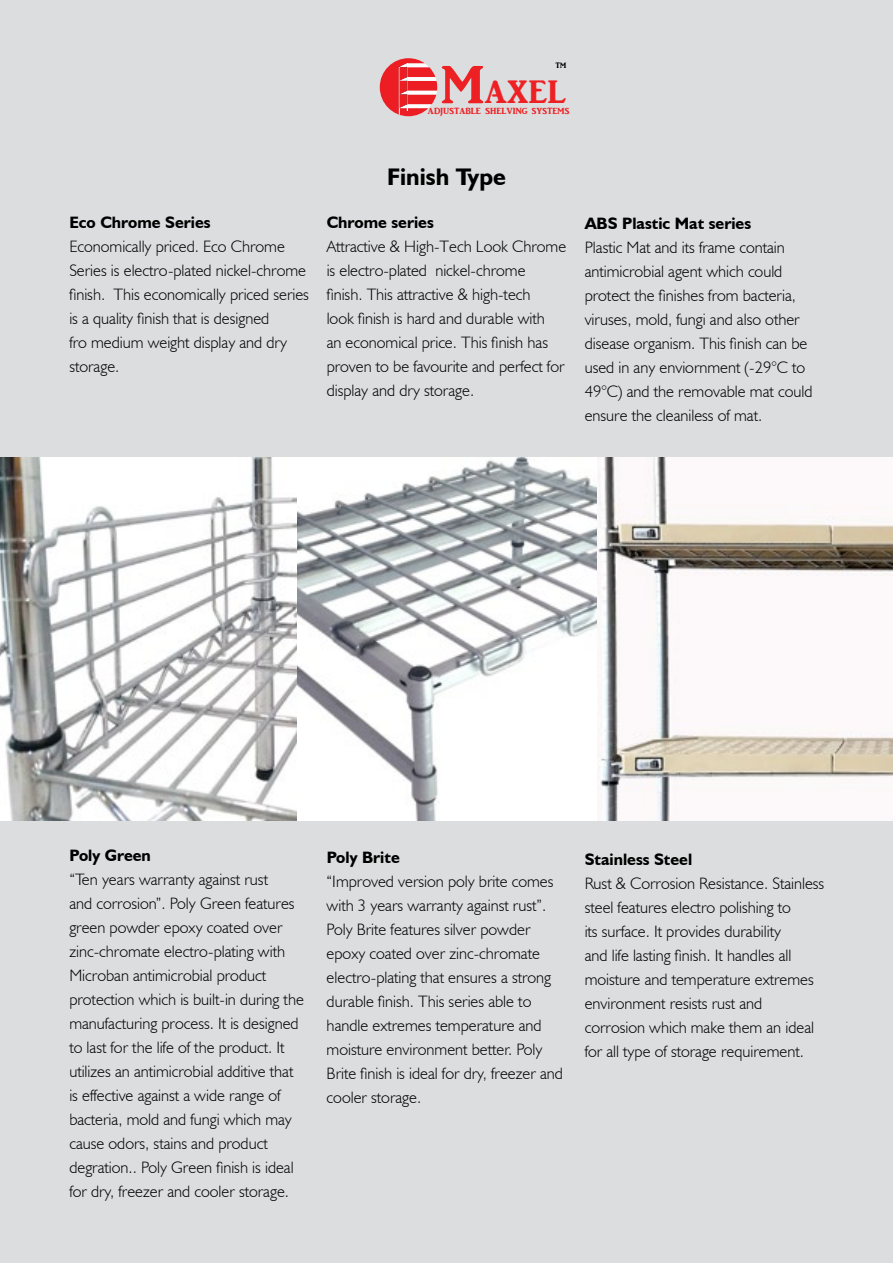
<style>
.page{position:relative;width:893px;height:1263px;background:#fff}
.page>*{position:absolute;margin:0;border:0;box-sizing:border-box;transform-origin:0 0}
.t1{font:41.25px "ARJULIAN";color:#ed2124}
.t2{font:700 24px "Humanist 521 BT";color:#000}
.t3{font:300 16.5px/24px "Humanist 521 BT";color:#000}
.t4{font:700 16.5px "Humanist 521 BT";color:#000}
.t5{font:9.15px "ARJULIAN";color:#ed2124}
.t6{font:7.95px "ARJULIAN";color:#000}
.s1{font-size:55.05px}
</style>
<div class="page">
<div style="left:0;top:1px;width:893px;height:1262px;background:#dcddde"></div>
<img style="left:0;top:458px;width:298px;height:362px">
<svg style="left:380px;top:58px;width:57px;height:58px"></svg>
<img style="left:298px;top:458px;width:595px;height:362px">
<p class="t6" style="left:555px;top:61px;width:12px">TM</p>
<h1 class="t1" style="left:442px;top:67px;width:126px"><span class="s1">M</span>axel</h1>
<p class="t5" style="left:428px;top:106px;width:143px">ADJUSTABLE SHELVING SYSTEMS</p>
<p class="t4" style="left:69px;top:212px;width:143px">Eco Chrome Series</p>
<p class="t3" style="left:69px;top:234px;width:241px">Economically priced. Eco Chrome<br>Series is electro-plated nickel-chrome finish. This economically priced series is a quality finish that is designed<br>fro medium weight display and dry storage.</p>
<h2 class="t2" style="left:387px;top:162px;width:120px">Finish Type</h2>
<p class="t4" style="left:327px;top:212px;width:109px">Chrome series</p>
<p class="t3" style="left:327px;top:234px;width:241px">Attractive &amp; High-Tech Look Chrome is electro-plated nickel-chrome<br>finish. This attractive &amp; high-tech<br>look finish is hard and durable with<br>an economical price. This finish has proven to be favourite and perfect for display and dry storage.</p>
<p class="t4" style="left:585px;top:213px;width:168px">ABS Plastic Mat series</p>
<p class="t3" style="left:585px;top:235px;width:229px">Plastic Mat and its frame contain antimicrobial agent which could protect the finishes from bacteria, viruses, mold, fungi and also other disease organism. This finish can be used in any enviornment (-29°C to 49°C) and the removable mat could ensure the cleaniless of mat.</p>
<p class="t4" style="left:69px;top:845px;width:83px">Poly Green</p>
<p class="t3" style="left:69px;top:867px;width:236px">“Ten years warranty against rust<br>and corrosion”. Poly Green features green powder epoxy coated over zinc-chromate electro-plating with Microban antimicrobial product protection which is built-in during the manufacturing process. It is designed to last for the life of the product. It utilizes an antimicrobial additive that is effective against a wide range of bacteria, mold and fungi which may cause odors, stains and product degration.. Poly Green finish is ideal for dry, freezer and cooler storage.</p>
<p class="t4" style="left:327px;top:847px;width:75px">Poly Brite</p>
<p class="t3" style="left:327px;top:869px;width:238px">“Improved version poly brite comes with 3 years warranty against rust”.<br>Poly Brite features silver powder epoxy coated over zinc-chromate electro-plating that ensures a strong durable finish. This series able to handle extremes temperature and moisture environment better. Poly Brite finish is ideal for dry, freezer and cooler storage.</p>
<p class="t4" style="left:585px;top:849px;width:109px">Stainless Steel</p>
<p class="t3" style="left:585px;top:871px;width:241px">Rust &amp; Corrosion Resistance. Stainless steel features electro polishing to<br>its surface. It provides durability<br>and life lasting finish. It handles all moisture and temperature extremes environment resists rust and corrosion which make them an ideal for all type of storage requirement.</p>
</div>
